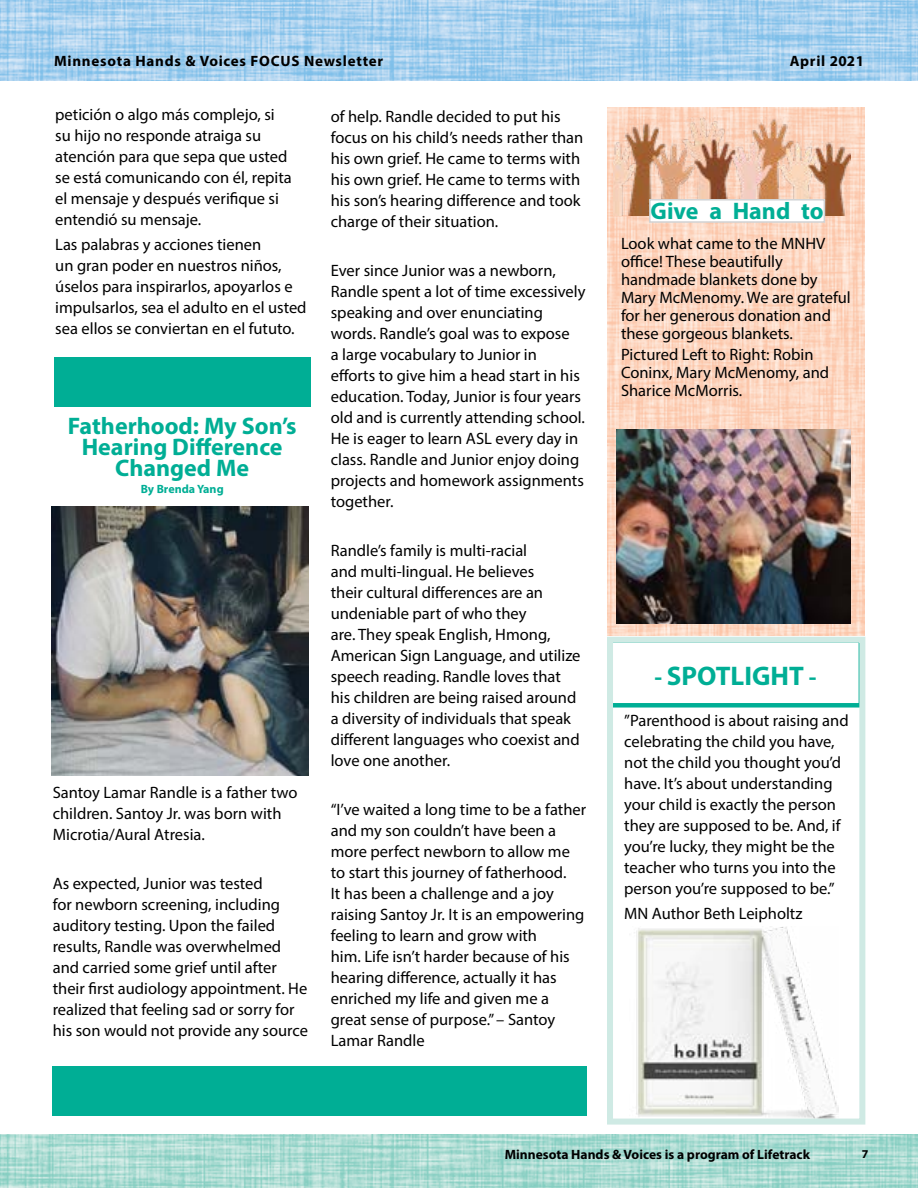
<style>
.page{position:relative;width:918px;height:1188px;background:#fff}
.page>*{position:absolute;margin:0;border:0;box-sizing:border-box;transform-origin:0 0}
.t1{font:700 27px "Myriad Pro";color:#00ae95}
.t2{font:700 24px/21px "Myriad Pro";color:#00ae95;text-align:center}
.t3{font:16.5px/21px "Myriad Pro";color:#000101}
.t4{font:16.5px/18px "Myriad Pro";color:#000}
.t5{font:700 15px "Myriad Pro";letter-spacing:.05em;color:#000}
.t6{font:700 13.5px "Myriad Pro";color:#000}
.t7{font:700 12px "Myriad Pro";color:#00ae95}
.t8{font:700 12px "Myriad Pro";color:#000}
.s1{font-size:24px}
</style>
<div class="page">
<img style="left:1px;top:0;width:917px;height:81px">
<svg style="left:0;top:1134px;width:918px;height:54px;background:#aadbd2"></svg>
<img style="left:52px;top:506px;width:256px;height:269px">
<img style="left:608px;top:107px;width:257px;height:528px">
<img style="left:614px;top:117px;width:236px;height:99px">
<div style="left:650px;top:200px;width:174px;height:22px;background:#fff"></div>
<div style="left:649px;top:199px;width:176px;height:24px;border:2px solid #d1d3d4"></div>
<img style="left:634px;top:926px;width:204px;height:192px">
<img style="left:617px;top:430px;width:233px;height:194px">
<div style="left:54px;top:357px;width:256px;height:50px;background:#00ae95"></div>
<div style="left:52px;top:1066px;width:534px;height:50px;background:#00ae95"></div>
<div style="left:608px;top:638px;width:255px;height:70px;border:4px solid #00ae95"></div>
<div style="left:607px;top:637px;width:258px;height:488px;border:6px solid #cfeae4"></div>
<p class="t5" style="left:54px;top:51px;width:331px">Minnesota Hands &amp; Voices FOCUS Newsletter</p>
<p class="t5" style="left:790px;top:51px;width:76px">April 2021</p>
<p class="t3" style="left:55px;top:104px;width:238px">petición o algo más complejo, si su hijo no responde atraiga su atención para que sepa que usted se está comunicando con él, repita el mensaje y después verifique si entendió su mensaje.</p>
<p class="t3" style="left:55px;top:234px;width:253px">Las palabras y acciones tienen<br>un gran poder en nuestros niños, úselos para inspirarlos, apoyarlos e impulsarlos, sea el adulto en el usted sea ellos se conviertan en el fututo.</p>
<h2 class="t2" style="left:68px;top:414px;width:230px">Fatherhood: My Son’s<br>Hearing Difference<br>Changed Me</h2>
<p class="t7" style="left:141px;top:481px;width:84px">By Brenda Yang</p>
<p class="t3" style="left:53px;top:781px;width:246px">Santoy Lamar Randle is a father two children. Santoy Jr. was born with<br>Microtia/Aural Atresia.</p>
<p class="t3" style="left:53px;top:872px;width:257px">As expected, Junior was tested<br>for newborn screening, including auditory testing. Upon the failed results, Randle was overwhelmed and carried some grief until after their first audiology appointment. He realized that feeling sad or sorry for his son would not provide any source</p>
<p class="t3" style="left:331px;top:106px;width:254px">of help. Randle decided to put his focus on his child’s needs rather than his own grief. He came to terms with his own grief. He came to terms with his son’s hearing difference and took charge of their situation.</p>
<p class="t3" style="left:331px;top:260px;width:256px">Ever since Junior was a newborn, Randle spent a lot of time excessively speaking and over enunciating words. Randle’s goal was to expose<br>a large vocabulary to Junior in efforts to give him a head start in his education. Today, Junior is four years old and is currently attending school.<br>He is eager to learn ASL every day in class. Randle and Junior enjoy doing projects and homework assignments together.</p>
<p class="t3" style="left:331px;top:540px;width:251px">Randle’s family is multi-racial<br>and multi-lingual. He believes<br>their cultural differences are an undeniable part of who they<br>are. They speak English, Hmong,<br>American Sign Language, and utilize speech reading. Randle loves that his children are being raised around a diversity of individuals that speak different languages who coexist and love one another.</p>
<p class="t3" style="left:331px;top:799px;width:257px">“I’ve waited a long time to be a father and my son couldn’t have been a more perfect newborn to allow me to start this journey of fatherhood.<br>It has been a challenge and a joy raising Santoy Jr. It is an empowering feeling to learn and grow with<br>him. Life isn’t harder because of his hearing difference, actually it has enriched my life and given me a great sense of purpose.” – Santoy<br>Lamar Randle</p>
<h2 class="t2" style="left:651px;top:199px;width:175px">Give a Hand to</h2>
<p class="t4" style="left:621px;top:234px;width:231px">Look what came to the MNHV office! These beautifully handmade blankets done by<br>Mary McMenomy. We are grateful for her generous donation and these gorgeous blankets.</p>
<p class="t4" style="left:621px;top:346px;width:210px">Pictured Left to Right: Robin<br>Coninx, Mary McMenomy, and<br>Sharice McMorris.</p>
<h1 class="t1" style="left:654px;top:659px;width:164px"><span class="s1">-</span> SPOTLIGHT <span class="s1">-</span></h1>
<p class="t3" style="left:624px;top:710px;width:226px">”Parenthood is about raising and celebrating the child you have, not the child you thought you’d have. It’s about understanding your child is exactly the person they are supposed to be. And, if you’re lucky, they might be the teacher who turns you into the person you’re supposed to be.”</p>
<p class="t3" style="left:624px;top:903px;width:180px">MN Author Beth Leipholtz</p>
<p class="t6" style="left:505px;top:1145px;width:307px">Minnesota Hands &amp; Voices is a program of Lifetrack</p>
<p class="t8" style="left:862px;top:1146px;width:8px">7</p>
</div>
